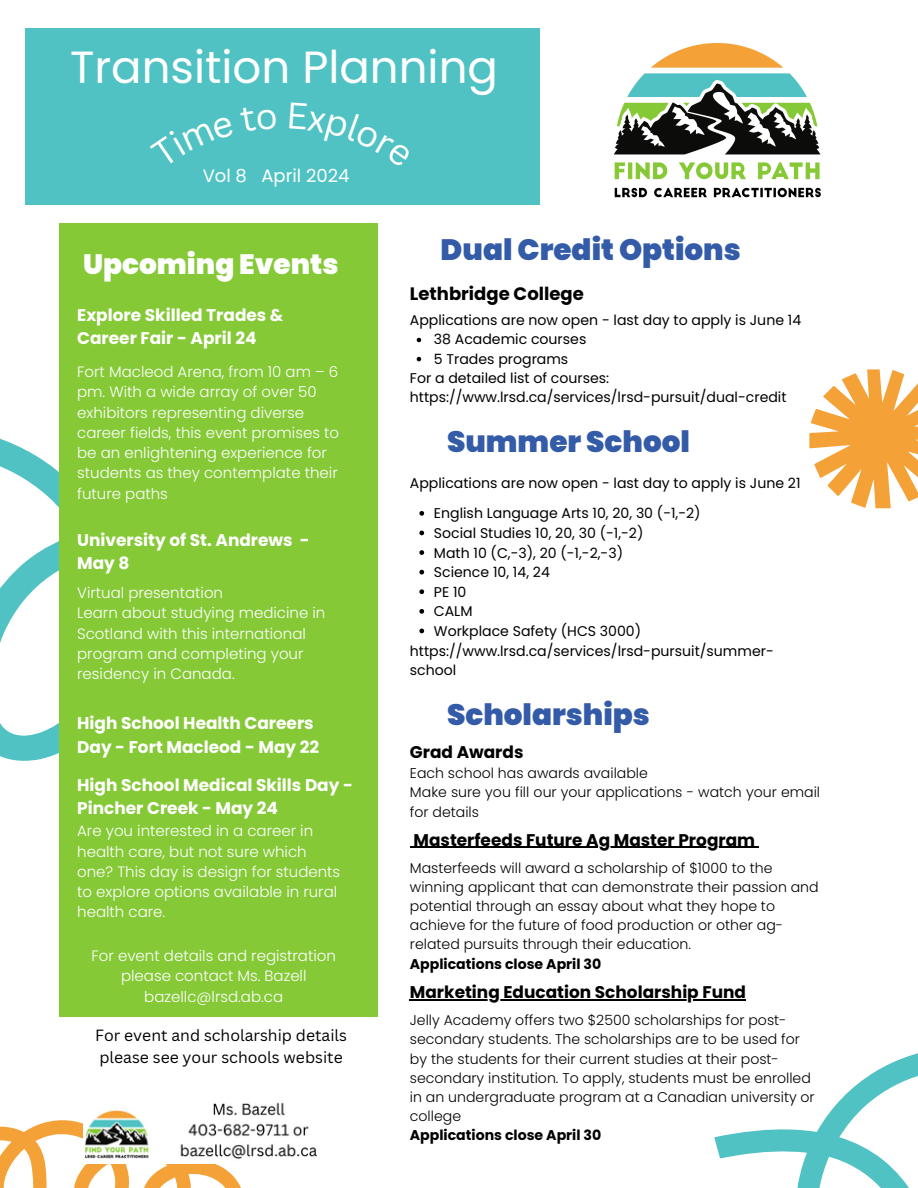
<style>
.page{position:relative;width:918px;height:1188px;background:#fff}
.page>*{position:absolute;margin:0;border:0;box-sizing:border-box;transform-origin:0 0}
.t1{font:45px "Poppins";color:#fff}
.t2{font:900 29.4px "Poppins";color:#345ba8}
.t3{font:900 27.9px "Poppins";color:#fff}
.t4{font:700 18px "Poppins";color:#000}
.t5{font:18px "Poppins";color:#fff}
.t6{font:700 16.95px/23.2px "Poppins";color:#fff}
.t7{font:700 16.95px "Poppins";color:#000}
.t8{font:15.75px/21.9px "Canva Sans";color:#000}
.t9{font:300 15px/20.2px "Poppins";color:#fff}
.t10{font:300 14.1px/19.2px "Poppins";color:#000}
.t11{font:14.1px/19.2px "Poppins";color:#000}
.t12{font:700 14.1px "Poppins";color:#000}
</style>
<div class="page">
<svg style="left:0;top:438px;width:59px;height:323px"></svg>
<svg style="left:714px;top:1053px;width:204px;height:135px"></svg>
<svg style="left:809px;top:369px;width:109px;height:139px"></svg>
<div style="left:26px;top:28px;width:514px;height:176px;background:#50c2c3"></div>
<svg style="left:0;top:1120px;width:241px;height:68px"></svg>
<img style="left:613px;top:44px;width:208px;height:154px">
<div style="left:59px;top:224px;width:318px;height:793px;background:#85c937"></div>
<img style="left:84px;top:1102px;width:234px;height:62px">
<svg style="left:417px;top:338px;width:4px;height:4px"></svg>
<svg style="left:417px;top:357px;width:4px;height:4px"></svg>
<hr style="left:414px;top:847px;width:341px;height:1px;background:#000">
<hr style="left:410px;top:999px;width:336px;height:1px;background:#000">
<svg style="left:419px;top:511px;width:5px;height:5px"></svg>
<svg style="left:419px;top:531px;width:5px;height:4px"></svg>
<svg style="left:419px;top:550px;width:5px;height:5px"></svg>
<svg style="left:419px;top:570px;width:5px;height:5px"></svg>
<svg style="left:419px;top:589px;width:5px;height:5px"></svg>
<svg style="left:419px;top:609px;width:5px;height:5px"></svg>
<svg style="left:419px;top:629px;width:5px;height:4px"></svg>
<h6 class="t1" style="left:70px;top:36px;width:429px">Transition Planning</h6>
<h6 class="t5" style="left:203px;top:163px;width:148px">Vol 8 April 2024</h6>
<h2 class="t3" style="left:83px;top:245px;width:257px">Upcoming Events</h2>
<h5 class="t6" style="left:77px;top:304px;width:208px">Explore Skilled Trades &amp;<br>Career Fair - April 24</h5>
<p class="t9" style="left:77px;top:362px;width:263px">Fort Macleod Arena, from 10 am – 6 pm. With a wide array of over 50 exhibitors representing diverse career fields, this event promises to be an enlightening experience for students as they contemplate their future paths</p>
<h3 class="t6" style="left:77px;top:528px;width:234px">University of St. Andrews -<br>May 8</h3>
<p class="t9" style="left:77px;top:583px;width:250px">Virtual presentation<br>Learn about studying medicine in<br>Scotland with this international program and completing your residency in Canada.</p>
<h6 class="t6" style="left:77px;top:712px;width:243px">High School Health Careers<br>Day - Fort Macleod - May 22</h6>
<p class="t6" style="left:77px;top:773px;width:277px">High School Medical Skills Day -<br>Pincher Creek - May 24</p>
<h6 class="t9" style="left:77px;top:821px;width:265px">Are you interested in a career in health care, but not sure which one? This day is design for students to explore options available in rural health care.</h6>
<p class="t9" style="left:92px;top:946px;width:246px;text-align:center">For event details and registration please contact Ms. Bazell bazellc@lrsd.ab.ca</p>
<p class="t8" style="left:95px;top:1024px;width:253px">For event and scholarship details please see your schools website</p>
<p class="t2" style="left:441px;top:230px;width:302px">Dual Credit Options</p>
<h6 class="t4" style="left:410px;top:281px;width:175px">Lethbridge College</h6>
<p class="t11" style="left:410px;top:311px;width:393px">Applications are now open - last day to apply is June 14</p>
<p class="t11" style="left:434px;top:330px;width:154px">38 Academic courses</p>
<h3 class="t11" style="left:434px;top:349px;width:136px">5 Trades programs</h3>
<h4 class="t11" style="left:410px;top:368px;width:378px">For a detailed list of courses: https://www.lrsd.ca/services/lrsd-pursuit/dual-credit</h4>
<h2 class="t2" style="left:447px;top:421px;width:245px">Summer School</h2>
<p class="t11" style="left:434px;top:468px;width:368px;line-height:30.5px;text-indent:-24px">Applications are now open - last day to apply is June 21<br>English Language Arts 10, 20, 30 (-1,-2)</p>
<p class="t11" style="left:434px;top:523px;width:211px">Social Studies 10, 20, 30 (-1,-2)</p>
<p class="t11" style="left:434px;top:543px;width:191px">Math 10 (C,-3), 20 (-1,-2,-3)</p>
<p class="t11" style="left:434px;top:563px;width:117px">Science 10, 14, 24</p>
<p class="t11" style="left:434px;top:582px;width:34px">PE 10</p>
<p class="t11" style="left:434px;top:602px;width:40px">CALM</p>
<p class="t11" style="left:434px;top:621px;width:209px">Workplace Safety (HCS 3000)</p>
<p class="t11" style="left:410px;top:641px;width:365px">https://www.lrsd.ca/services/lrsd-pursuit/summer-</p>
<p class="t11" style="left:410px;top:661px;width:48px">school</p>
<p class="t2" style="left:447px;top:695px;width:205px">Scholarships</p>
<p class="t7" style="left:410px;top:741px;width:115px">Grad Awards</p>
<p class="t10" style="left:410px;top:764px;width:240px">Each school has awards available</p>
<p class="t10" style="left:410px;top:783px;width:412px">Make sure you fill our your applications - watch your email for details</p>
<h3 class="t7" style="left:414px;top:828px;width:343px">Masterfeeds Future Ag Master Program</h3>
<p class="t10" style="left:410px;top:858px;width:410px">Masterfeeds will award a scholarship of $1000 to the winning applicant that can demonstrate their passion and potential through an essay about what they hope to achieve for the future of food production or other ag&shy;related pursuits through their education.</p>
<p class="t12" style="left:410px;top:954px;width:193px">Applications close April 30</p>
<p class="t7" style="left:410px;top:980px;width:338px">Marketing Education Scholarship Fund</p>
<p class="t10" style="left:410px;top:1011px;width:406px">Jelly Academy offers two $2500 scholarships for post&shy;secondary students. The scholarships are to be used for by the students for their current studies at their post&shy;secondary institution. To apply, students must be enrolled in an undergraduate program at a Canadian university or college</p>
<p class="t12" style="left:410px;top:1125px;width:193px">Applications close April 30</p>
</div>
